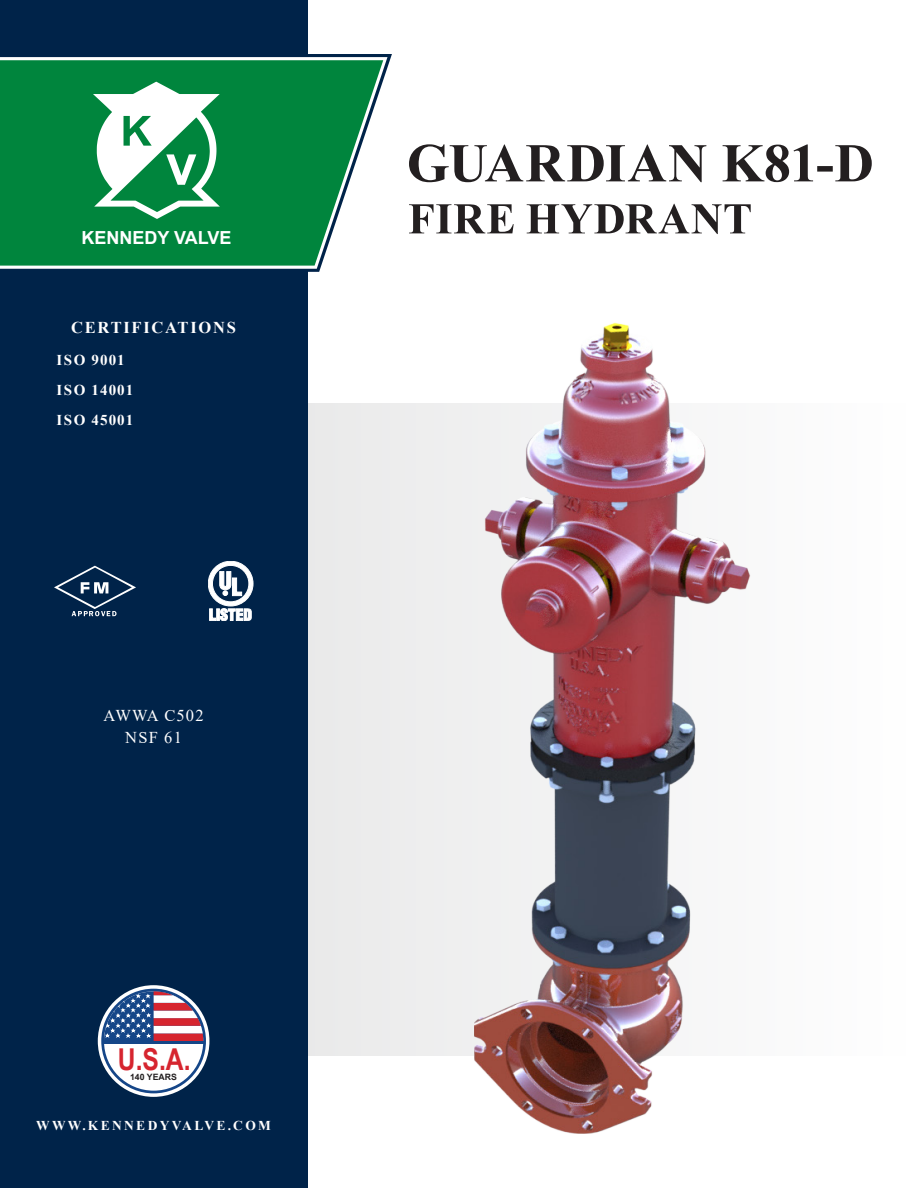
<style>
.page{position:relative;width:918px;height:1188px;background:#fff}
.page>*{position:absolute;margin:0;border:0;box-sizing:border-box;transform-origin:0 0}
.t1{font:700 30.15px "Arial Narrow";color:#d6252f}
.t2{font:700 18px "Arial";color:#fff}
.t3{font:700 16.5px "Times New Roman";letter-spacing:.105em;color:#fff}
.t4{font:16.5px "Times New Roman";letter-spacing:.07em;color:#fff}
.t5{font:700 15px "Times New Roman";letter-spacing:.07em;color:#fff}
.t6{font:700 13.5px "Times New Roman";letter-spacing:.175em;color:#fff}
.t7{font:700 8.7px "Arial";color:#231f20}
</style>
<div class="page">
<div style="left:307px;top:404px;width:611px;height:652px;background:linear-gradient(to bottom,#f4f4f4,#f4f4f4)"></div>
<img style="left:475px;top:323px;width:276px;height:811px">
<div style="left:0;top:0;width:307px;height:1188px;background:#002349"></div>
<svg style="left:0;top:57px;width:387px;height:212px;fill:#fff"></svg>
<svg style="left:0;top:60px;width:383px;height:206px;background:#1b9051"></svg>
<svg style="left:93px;top:82px;width:127px;height:137px;background:#7abf9a"></svg>
<svg style="left:98px;top:985px;width:111px;height:112px"></svg>
<svg style="left:101px;top:989px;width:105px;height:104px"></svg>
<div style="left:104px;top:991px;width:99px;height:100px;background:#fff;border-radius:50%"></div>
<svg style="left:104px;top:991px;width:99px;height:50px"></svg>
<hr style="left:103px;top:1041px;width:101px;height:2px;background:#154688">
<svg style="left:54px;top:566px;width:82px;height:50px"></svg>
<svg style="left:208px;top:561px;width:45px;height:60px"></svg>
<svg style="left:409px;top:144px;width:463px;height:38px"></svg>
<svg style="left:409px;top:204px;width:342px;height:30px"></svg>
<p class="t2" style="left:81px;top:225px;width:152px">KENNEDY VALVE</p>
<p class="t3" style="left:71px;top:315px;width:166px">CERTIFICATIONS</p>
<p class="t5" style="left:57px;top:349px;width:70px">ISO 9001</p>
<p class="t5" style="left:57px;top:379px;width:78px">ISO 14001</p>
<p class="t5" style="left:57px;top:409px;width:78px">ISO 45001</p>
<p class="t4" style="left:104px;top:704px;width:102px">AWWA C502</p>
<p class="t4" style="left:125px;top:726px;width:58px">NSF 61</p>
<h1 class="t1" style="left:118px;top:1037px;width:74px">U.S.A.</h1>
<p class="t7" style="left:130px;top:1071px;width:48px">140 YEARS</p>
<p class="t6" style="left:36px;top:1116px;width:236px">WWW.KENNEDYVALVE.COM</p>
</div>
